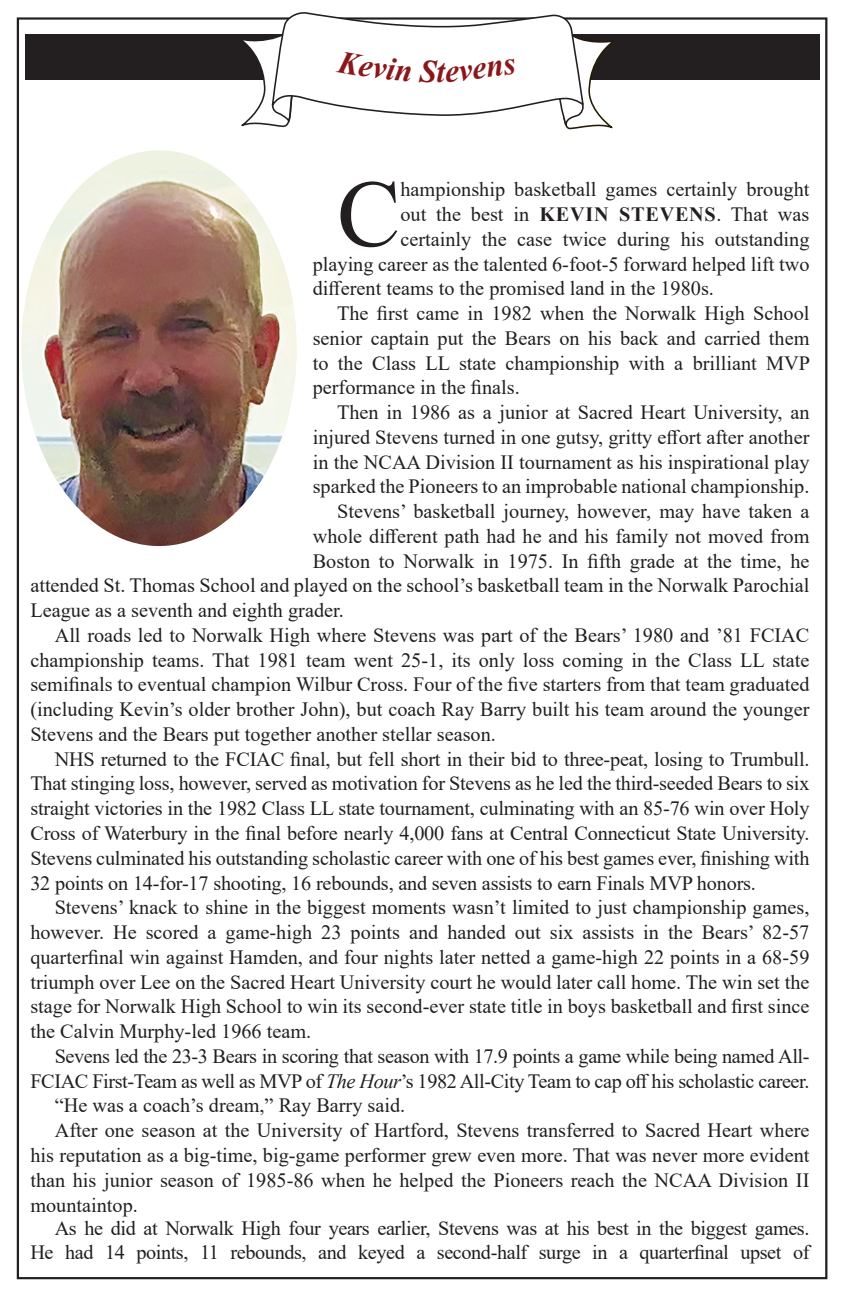
<style>
.page{position:relative;width:848px;height:1299px;background:#fff}
.page>*{position:absolute;margin:0;border:0;box-sizing:border-box;transform-origin:0 0}
.text_-_drop_cap{font:94.95px "Times New Roman";color:#231f20}
.t1{font:italic 700 31.5px "Times New Roman";color:#8a171a}
.text_-_indent{font:20.25px/24.8px "Times New Roman";color:#231f20;text-align:justify}
.text_-_indent-2{font:20.25px/24.8px "Times New Roman";letter-spacing:-.02em;color:#231f20;text-align:right}
.text_-_drop_cap-2{font:20.25px "Times New Roman";color:#231f20}
.s1{font-weight:700}
.s2{font-style:italic}
</style>
<div class="page">
<div style="left:25px;top:34px;width:794px;height:46px;background:#231f20"></div>
<img style="left:22px;top:171px;width:274px;height:375px">
<svg style="left:238px;top:12px;width:376px;height:118px"></svg>
<h2 class="t1" style="left:419px;top:50px;width:19px">S</h2>
<p class="text_-_drop_cap" style="left:337px;top:147px;width:65px">C</p>
<p class="text_-_drop_cap-2" style="left:400px;top:175px;width:410px">hampionship basketball games certainly brought</p>
<p class="text_-_drop_cap-2" style="left:400px;top:200px;width:410px">out the best in <span class="s1">KEVIN STEVENS</span>. That was</p>
<p class="text_-_drop_cap-2" style="left:400px;top:225px;width:410px">certainly the case twice during his outstanding</p>
<p class="text_-_drop_cap-2" style="left:313px;top:249px;width:498px">playing career as the talented 6-foot-5 forward helped lift two</p>
<p class="text_-_drop_cap-2" style="left:313px;top:274px;width:402px">different teams to the promised land in the 1980s.</p>
<p class="text_-_indent" style="left:313px;top:300px;width:499px;text-indent:24px">The first came in 1982 when the Norwalk High School senior captain put the Bears on his back and carried them to the Class LL state championship with a brilliant MVP performance in the finals.</p>
<p class="text_-_indent" style="left:313px;top:399px;width:498px;text-indent:24px">Then in 1986 as a junior at Sacred Heart University, an injured Stevens turned in one gutsy, gritty effort after another in the NCAA Division II tournament as his inspirational play sparked the Pioneers to an improbable national championship.</p>
<p class="text_-_indent" style="left:337px;top:498px;width:473px">Stevens’ basketball journey, however, may have taken a</p>
<p class="text_-_indent" style="left:313px;top:523px;width:498px">whole different path had he and his family not moved from</p>
<p class="text_-_indent" style="left:313px;top:548px;width:498px">Boston to Norwalk in 1975. In fifth grade at the time, he</p>
<p class="text_-_indent" style="left:30px;top:572px;width:780px">attended St. Thomas School and played on the school’s basketball team in the Norwalk Parochial</p>
<p class="text_-_indent" style="left:30px;top:597px;width:315px">League as a seventh and eighth grader.</p>
<p class="text_-_indent" style="left:30px;top:622px;width:780px;text-indent:24px">All roads led to Norwalk High where Stevens was part of the Bears’ 1980 and ’81 FCIAC championship teams. That 1981 team went 25-1, its only loss coming in the Class LL state semifinals to eventual champion Wilbur Cross. Four of the five starters from that team graduated (including Kevin’s older brother John), but coach Ray Barry built his team around the younger Stevens and the Bears put together another stellar season.</p>
<p class="text_-_indent" style="left:30px;top:746px;width:780px;text-indent:24px">NHS returned to the FCIAC final, but fell short in their bid to three-peat, losing to Trumbull.<br>That stinging loss, however, served as motivation for Stevens as he led the third-seeded Bears to six straight victories in the 1982 Class LL state tournament, culminating with an 85-76 win over Holy Cross of Waterbury in the final before nearly 4,000 fans at Central Connecticut State University.<br>Stevens culminated his outstanding scholastic career with one of his best games ever, finishing with 32 points on 14-for-17 shooting, 16 rebounds, and seven assists to earn Finals MVP honors.</p>
<p class="text_-_indent" style="left:30px;top:894px;width:780px;text-indent:24px">Stevens’ knack to shine in the biggest moments wasn’t limited to just championship games, however. He scored a game-high 23 points and handed out six assists in the Bears’ 82-57 quarterfinal win against Hamden, and four nights later netted a game-high 22 points in a 68-59 triumph over Lee on the Sacred Heart University court he would later call home. The win set the stage for Norwalk High School to win its second-ever state title in boys basketball and first since the Calvin Murphy-led 1966 team.</p>
<p class="text_-_indent-2" style="left:30px;top:1042px;width:780px">Sevens led the 23-3 Bears in scoring that season with 17.9 points a game while being named All-<br>FCIAC First-Team as well as MVP of <span class="s2">The Hour</span>’s 1982 All-City Team to cap off his scholastic career.</p>
<p class="text_-_indent" style="left:55px;top:1092px;width:352px">“He was a coach’s dream,” Ray Barry said.</p>
<p class="text_-_indent" style="left:30px;top:1117px;width:780px;text-indent:24px">After one season at the University of Hartford, Stevens transferred to Sacred Heart where his reputation as a big-time, big-game performer grew even more. That was never more evident than his junior season of 1985-86 when he helped the Pioneers reach the NCAA Division II mountaintop.</p>
<p class="text_-_indent-2" style="left:30px;top:1215px;width:780px;line-height:23.6px">As he did at Norwalk High four years earlier, Stevens was at his best in the biggest games.<br>He had 14 points, 11 rebounds, and keyed a second-half surge in a quarterfinal upset of</p>
</div>
